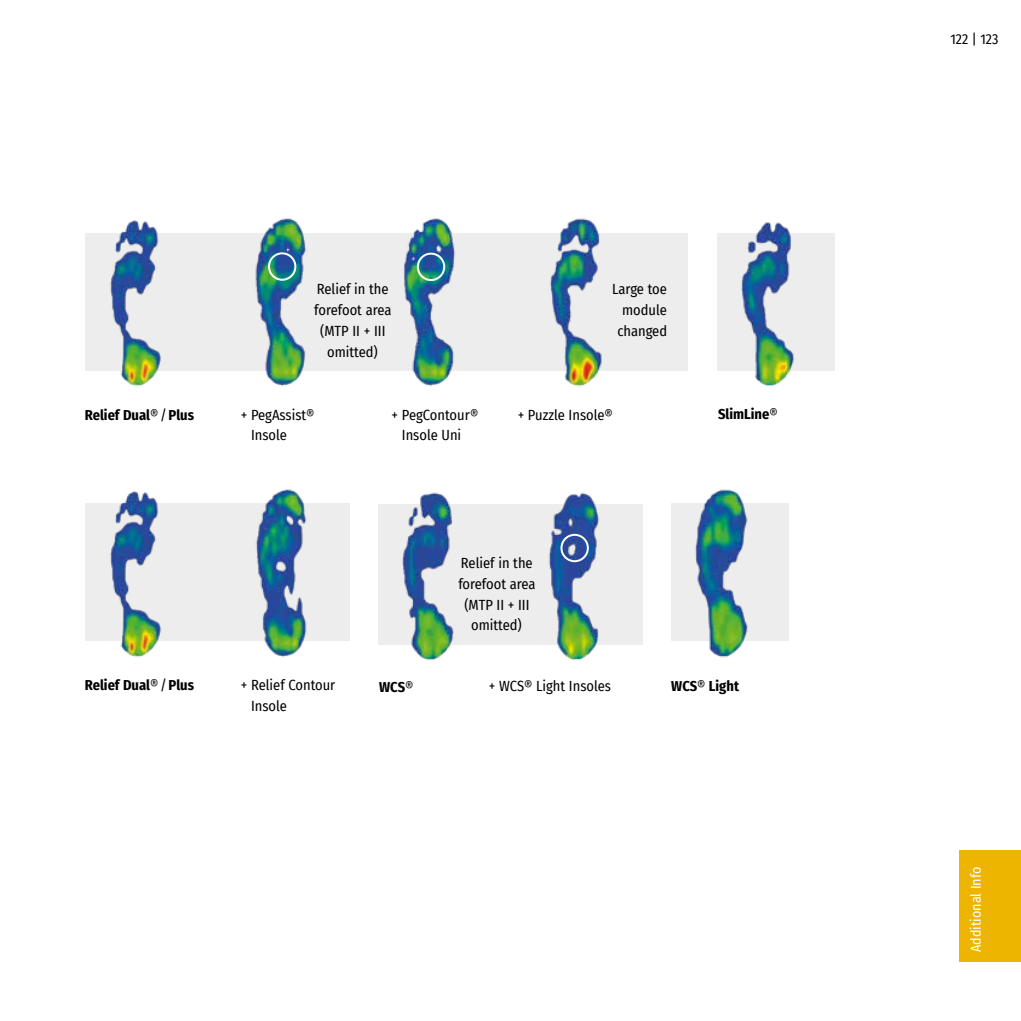
<style>
.page{position:relative;width:1021px;height:1021px;background:#fff}
.page>*{position:absolute;margin:0;border:0;box-sizing:border-box;transform-origin:0 0}
.Größen_Maßangabe_Basic{font:14.4px/20.8px "Fira Sans Condensed";color:#000;text-align:center}
.Größen_Maßangabe_Basic-2{font:700 14.4px "Fira Sans Condensed";color:#000}
.t1{font:14px "Fira Sans Condensed";color:#fff}
.t2{font:14px "Fira Sans Condensed";color:#000}
.s1{font-weight:400}
</style>
<div class="page">
<div style="left:959px;top:850px;width:61px;height:111px;background:#edb500"></div>
<div style="left:717px;top:233px;width:117px;height:138px;background:#ededed"></div>
<div style="left:671px;top:503px;width:118px;height:138px;background:#ededed"></div>
<div style="left:86px;top:234px;width:602px;height:136px;background:#ededed"></div>
<div style="left:86px;top:503px;width:264px;height:138px;background:#ededed"></div>
<div style="left:378px;top:504px;width:264px;height:140px;background:#ededed"></div>
<img style="left:239px;top:218px;width:84px;height:168px">
<img style="left:256px;top:489px;width:51px;height:168px">
<img style="left:387px;top:218px;width:83px;height:169px">
<img style="left:533px;top:218px;width:84px;height:169px">
<img style="left:741px;top:222px;width:54px;height:165px">
<img style="left:386px;top:492px;width:83px;height:169px">
<img style="left:532px;top:492px;width:84px;height:169px">
<img style="left:695px;top:489px;width:53px;height:169px">
<img style="left:94px;top:220px;width:83px;height:166px">
<img style="left:110px;top:491px;width:51px;height:166px">
<div style="left:268px;top:252px;width:28px;height:29px;border:2px solid #fff;border-radius:50%"></div>
<div style="left:417px;top:253px;width:28px;height:28px;border:2px solid #fff;border-radius:50%"></div>
<div style="left:560px;top:534px;width:29px;height:28px;border:2px solid #fff;border-radius:50%"></div>
<p class="Größen_Maßangabe_Basic-2" style="left:85px;top:402px;width:111px">Relief Dual<span class="s1">®/</span>Plus</p>
<p class="Größen_Maßangabe_Basic-2" style="left:85px;top:673px;width:111px">Relief Dual<span class="s1">®/</span>Plus</p>
<p class="Größen_Maßangabe_Basic" style="left:314px;top:278px;width:79px">Relief in the forefoot area (MTP II + III omitted)</p>
<p class="Größen_Maßangabe_Basic" style="left:612px;top:278px;width:56px;text-align:right">Large toe module changed</p>
<p class="Größen_Maßangabe_Basic" style="left:251px;top:404px;width:65px;text-align:left;text-indent:-10px">+ PegAssist®<br>Insole</p>
<p class="Größen_Maßangabe_Basic" style="left:391px;top:404px;width:88px">+ PegContour®<br>Insole Uni</p>
<p class="Größen_Maßangabe_Basic" style="left:517px;top:404px;width:97px">+ Puzzle Insole®</p>
<p class="Größen_Maßangabe_Basic" style="left:458px;top:552px;width:79px">Relief in the forefoot area (MTP II + III omitted)</p>
<p class="Größen_Maßangabe_Basic-2" style="left:718px;top:402px;width:61px">SlimLine<span class="s1">®</span></p>
<p class="Größen_Maßangabe_Basic" style="left:251px;top:674px;width:86px;text-align:left;text-indent:-10px">+ Relief Contour<br>Insole</p>
<p class="Größen_Maßangabe_Basic" style="left:488px;top:675px;width:124px">+ WCS® Light Insoles</p>
<p class="Größen_Maßangabe_Basic-2" style="left:379px;top:674px;width:36px">WCS<span class="s1">®</span></p>
<p class="Größen_Maßangabe_Basic-2" style="left:671px;top:673px;width:69px">WCS<span class="s1">®</span> Light</p>
<p class="t2" style="left:950px;top:29px;width:49px">122 | 123</p>
<p class="t1" style="left:965px;top:952px;width:87px;rotate:-90deg">Additional Info</p>
</div>
